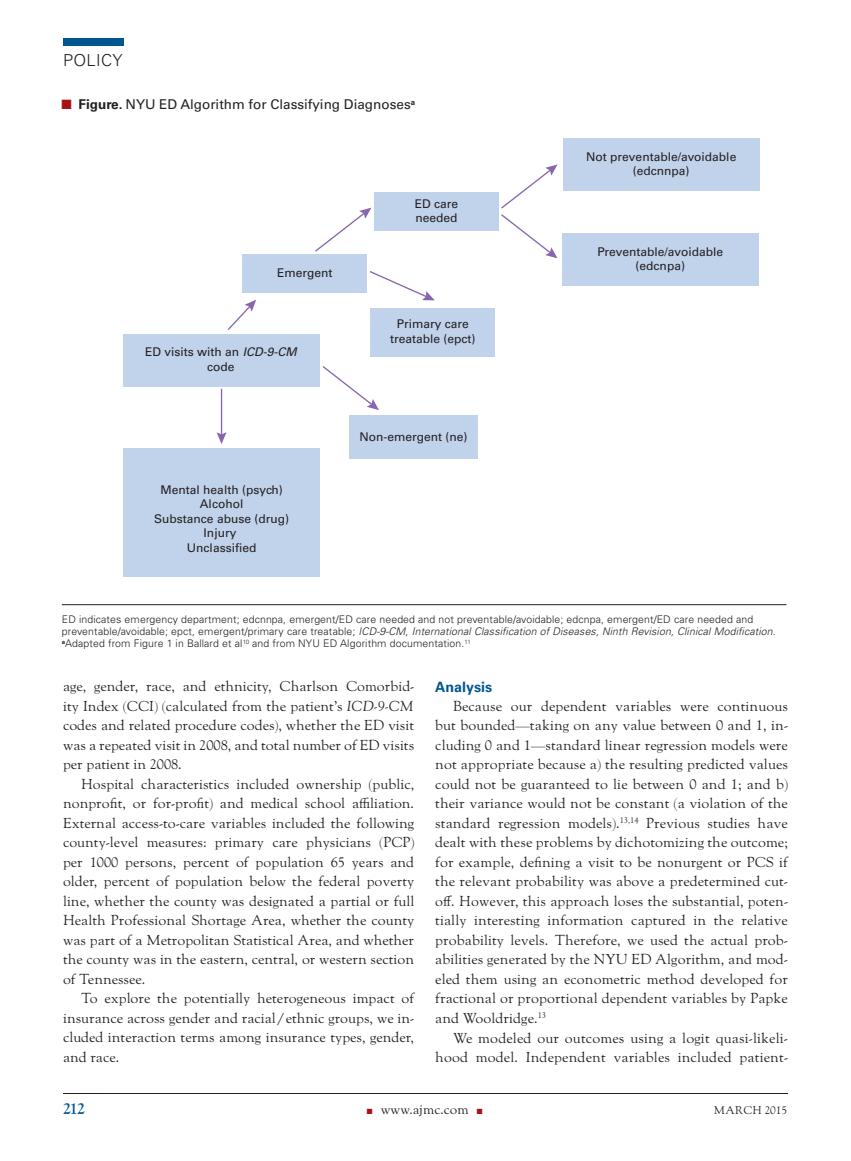
<style>
.page{position:relative;width:851px;height:1161px;background:#fff}
.page>*{position:absolute;margin:0;border:0;box-sizing:border-box;transform-origin:0 0}
.t1{font:300 16.5px "Univers LT Std";letter-spacing:.02em;color:#231f20}
.t2{font:700 16.5px "LTC Goudy Oldstyle Pro";color:#00578f}
.t3{font:14.25px/19.5px "LTC Goudy Oldstyle Pro";color:#231f20;text-align:justify}
.t4{font:700 14.25px "Univers LT Std";color:#00578f}
.t5{font:13.5px "Univers LT Std";color:#231f20}
.t6{font:13.5px "LTC Goudy Oldstyle Pro";color:#231f20}
.t7{font:12px/14.4px "Univers LT Std";color:#231f20;text-align:center}
.t8{font:11.25px "LTC Goudy Oldstyle Pro";letter-spacing:.02em;color:#231f20}
.t9{font:300 10.5px/12px "Univers LT Std";letter-spacing:.01em;color:#231f20}
.s1{color:#a61216}
.s2{font-weight:700}
.s3{font-style:italic}
</style>
<div class="page">
<hr style="left:63px;top:1093px;width:725px;height:1px;background:#231f20">
<div style="left:63px;top:38px;width:60px;height:8px;background:#00578f"></div>
<hr style="left:62px;top:604px;width:724px;height:1px;background:#231f20">
<hr style="left:221px;top:389px;width:1px;height:47px;background:#8966ac">
<svg style="left:216px;top:432px;width:10px;height:12px"></svg>
<div style="left:243px;top:254px;width:124px;height:38px;background:#c1d2eb"></div>
<div style="left:374px;top:192px;width:124px;height:39px;background:#c1d2eb"></div>
<div style="left:563px;top:138px;width:196px;height:53px;background:#c1d2eb"></div>
<div style="left:562px;top:233px;width:196px;height:53px;background:#c1d2eb"></div>
<div style="left:370px;top:308px;width:125px;height:48px;background:#c1d2eb"></div>
<div style="left:349px;top:416px;width:129px;height:43px;background:#c1d2eb"></div>
<div style="left:123px;top:334px;width:196px;height:52px;background:#c1d2eb"></div>
<div style="left:123px;top:448px;width:197px;height:128px;background:#c1d2eb"></div>
<svg style="left:501px;top:164px;width:56px;height:94px"></svg>
<svg style="left:315px;top:208px;width:56px;height:44px"></svg>
<svg style="left:370px;top:271px;width:65px;height:29px"></svg>
<svg style="left:227px;top:300px;width:29px;height:30px"></svg>
<svg style="left:322px;top:366px;width:57px;height:44px"></svg>
<p class="t1" style="left:63px;top:50px;width:61px">POLICY</p>
<p class="t5" style="left:62px;top:97px;width:355px"><span class="s1">■</span> <span class="s2">Figure.</span> NYU ED Algorithm for Classifying Diagnoses<sup>a</sup></p>
<p class="t7" style="left:277px;top:265px;width:57px">Emergent</p>
<p class="t7" style="left:145px;top:345px;width:153px">ED visits with an <span class="s3">ICD-9-CM </span>code</p>
<p class="t7" style="left:154px;top:483px;width:136px">Mental health (psych)<br>Alcohol<br>Substance abuse (drug)<br>Injury<br>Unclassified</p>
<p class="t7" style="left:414px;top:196px;width:45px;text-align:left">ED care needed</p>
<p class="t7" style="left:390px;top:317px;width:87px">Primary care treatable (epct)</p>
<p class="t7" style="left:359px;top:430px;width:110px">Non-emergent (ne)</p>
<p class="t7" style="left:586px;top:149px;width:152px">Not preventable/avoidable (edcnnpa)</p>
<p class="t7" style="left:597px;top:244px;width:127px">Preventable/avoidable (edcnpa)</p>
<p class="t9" style="left:62px;top:613px;width:715px">ED indicates emergency department; edcnnpa, emergent/ED care needed and not preventable/avoidable; edcnpa, emergent/ED care needed and preventable/avoidable; epct, emergent/primary care treatable; <span class="s3">ICD-9-CM</span>, <span class="s3">International Classification of Diseases, Ninth Revision, Clinical Modification</span>. <sup>a</sup>Adapted from Figure 1 in Ballard et al<sup>10</sup> and from NYU ED Algorithm documentation.<sup>11</sup></p>
<p class="t3" style="left:63px;top:678px;width:353px">age, gender, race, and ethnicity, Charlson Comorbid&shy;ity Index (CCI) (calculated from the patient’s <span class="s3">ICD-9-CM </span>codes and related procedure codes), whether the ED visit was a repeated visit in 2008, and total number of ED visits per patient in 2008.</p>
<p class="t3" style="left:63px;top:775px;width:353px;text-indent:18px">Hospital characteristics included ownership (public, nonprofit, or for-profit) and medical school affiliation.<br>External access-to-care variables included the following county-level measures: primary care physicians (PCP) per 1000 persons, percent of population 65 years and older, percent of population below the federal poverty line, whether the county was designated a partial or full Health Professional Shortage Area, whether the county was part of a Metropolitan Statistical Area, and whether the county was in the eastern, central, or western section of Tennessee.</p>
<p class="t3" style="left:63px;top:990px;width:352px;text-indent:18px">To explore the potentially heterogeneous impact of insurance across gender and racial/ethnic groups, we in&shy;cluded interaction terms among insurance types, gender, and race.</p>
<p class="t4" style="left:435px;top:678px;width:59px">Analysis</p>
<p class="t3" style="left:435px;top:697px;width:354px;text-indent:18px">Because our dependent variables were continuous but bounded—taking on any value between 0 and 1, in&shy;cluding 0 and 1—standard linear regression models were not appropriate because a) the resulting predicted values could not be guaranteed to lie between 0 and 1; and b) their variance would not be constant (a violation of the standard regression models).<sup>13,14</sup> Previous studies have dealt with these problems by dichotomizing the outcome; for example, defining a visit to be nonurgent or PCS if the relevant probability was above a predetermined cut&shy;off. However, this approach loses the substantial, poten&shy;tially interesting information captured in the relative probability levels. Therefore, we used the actual prob&shy;abilities generated by the NYU ED Algorithm, and mod&shy;eled them using an econometric method developed for fractional or proportional dependent variables by Papke and Wooldridge.<sup>13</sup></p>
<p class="t3" style="left:435px;top:1029px;width:354px;text-align:right">We modeled our outcomes using a logit quasi-likeli&shy;hood model. Independent variables included patient-</p>
<p class="t2" style="left:63px;top:1100px;width:23px">212</p>
<p class="t6" style="left:367px;top:1102px;width:117px"><span class="s1">■</span> www.ajmc.com <span class="s1">■</span></p>
<p class="t8" style="left:714px;top:1104px;width:75px">MARCH 2015</p>
</div>
